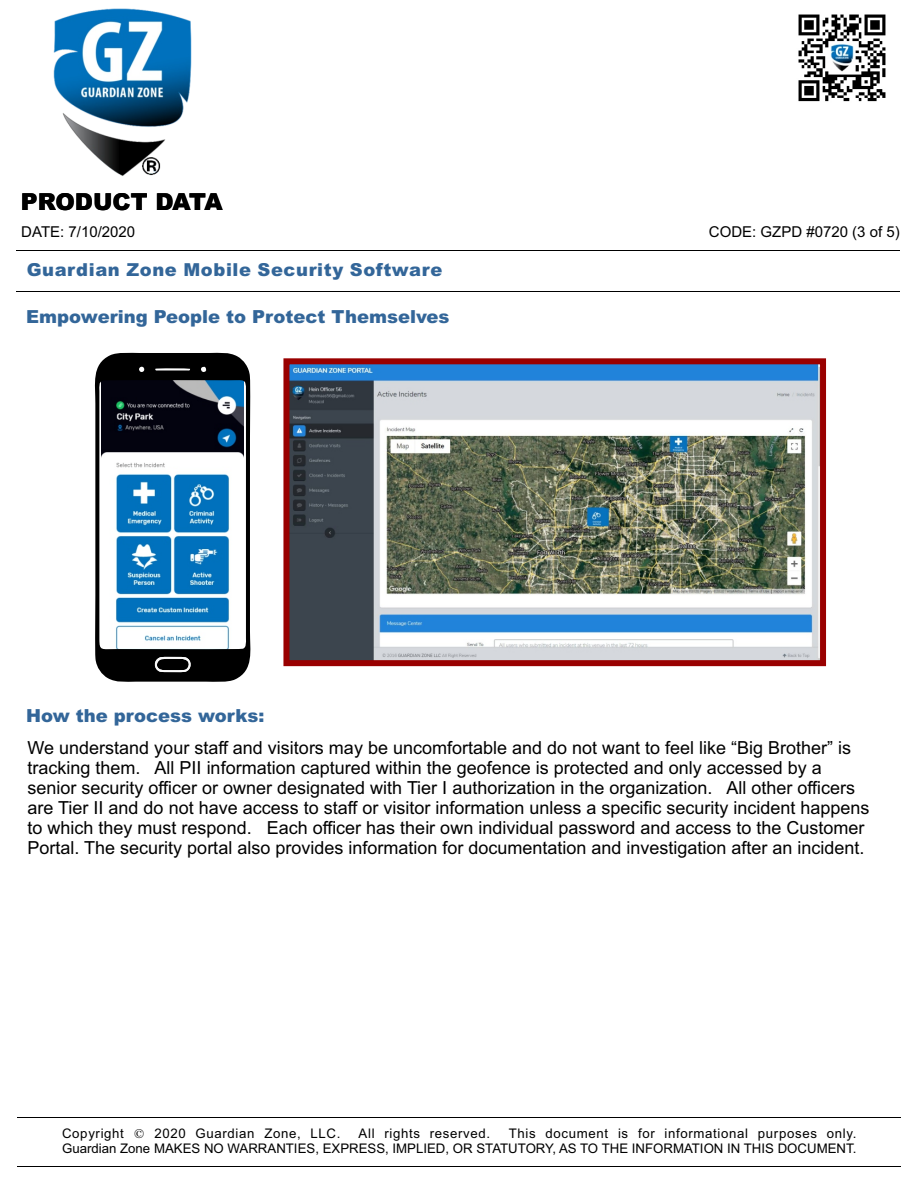
<style>
.page{position:relative;width:918px;height:1188px;background:#fff}
.page>*{position:absolute;margin:0;border:0;box-sizing:border-box;transform-origin:0 0}
.t1{font:900 23.4px "Arial";color:#000}
.t2{font:18px/20.1px "Arial";color:#000}
.t3{font:900 18px "Arial";color:#369}
.t4{font:900 17.85px "Arial";letter-spacing:.035em;color:#369}
.t5{font:15px "Arial";color:#000}
.t6{font:13.2px/15.1px "Arial";color:#000;text-align:right}
.t7{font:13.2px "Arial";letter-spacing:.05em;color:#000}
.s1{font-family:"Commercial Pi BT"}
</style>
<div class="page">
<hr style="left:17px;top:1117px;width:884px;height:1px;background:#000">
<hr style="left:16px;top:251px;width:883px;height:1px;background:#000">
<hr style="left:17px;top:1166px;width:884px;height:1px;background:#000">
<hr style="left:16px;top:291px;width:883px;height:1px;background:#000">
<img style="left:798px;top:14px;width:88px;height:88px">
<img style="left:53px;top:8px;width:139px;height:168px">
<img style="left:290px;top:365px;width:529px;height:294px">
<svg style="left:94px;top:352px;width:157px;height:330px"></svg>
<svg style="left:153px;top:657px;width:40px;height:15px"></svg>
<div style="left:283px;top:358px;width:543px;height:308px;border:6px solid #900"></div>
<p class="t1" style="left:21px;top:193px;width:203px">PRODUCT DATA</p>
<p class="t5" style="left:21px;top:226px;width:115px">DATE: 7/10/2020</p>
<p class="t4" style="left:27px;top:264px;width:417px">Guardian Zone Mobile Security Software</p>
<p class="t3" style="left:26px;top:310px;width:425px">Empowering People to Protect Themselves</p>
<p class="t5" style="left:709px;top:226px;width:192px">CODE: GZPD #0720 (3 of 5)</p>
<p class="t3" style="left:26px;top:709px;width:240px">How the process works:</p>
<p class="t2" style="left:28px;top:739px;width:843px">We understand your staff and visitors may be uncomfortable and do not want to feel like “Big Brother” is tracking them. All PII information captured within the geofence is protected and only accessed by a senior security officer or owner designated with Tier I authorization in the organization. All other officers are Tier II and do not have access to staff or visitor information unless a specific security incident happens to which they must respond. Each officer has their own individual password and access to the Customer Portal. The security portal also provides information for documentation and investigation after an incident.</p>
<p class="t7" style="left:62px;top:1129px;width:280px">Copyright <span class="s1">p</span> 2020 Guardian Zone, LLC.</p>
<p class="t7" style="left:359px;top:1129px;width:133px">All rights reserved.</p>
<p class="t6" style="left:62px;top:1127px;width:796px">This document is for informational purposes only.<br>Guardian Zone MAKES NO WARRANTIES, EXPRESS, IMPLIED, OR STATUTORY, AS TO THE INFORMATION IN THIS DOCUMENT.</p>
</div>
